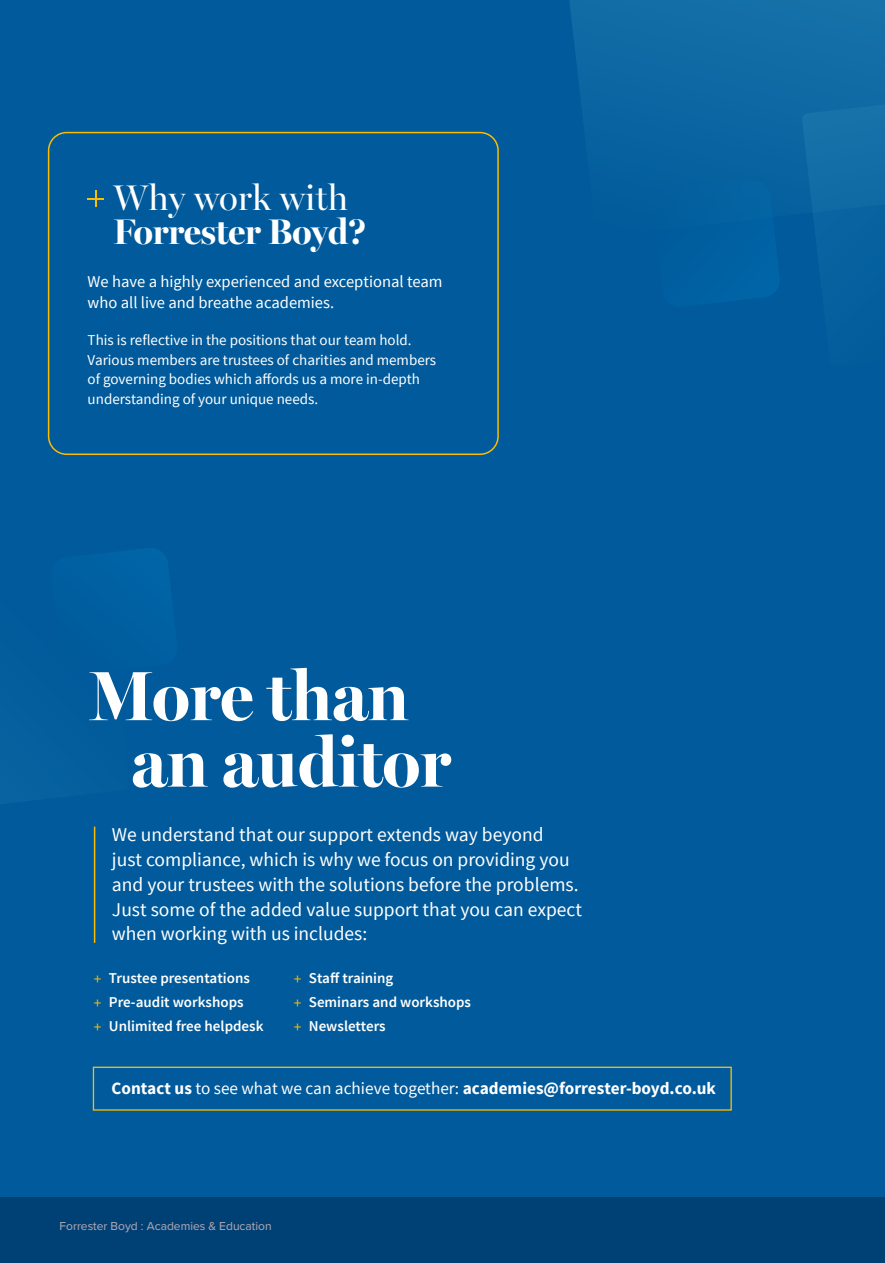
<style>
.page{position:relative;width:885px;height:1263px;background:#fff}
.page>*{position:absolute;margin:0;border:0;box-sizing:border-box;transform-origin:0 0}
.t1{font:700 70.2px/66.4px "Miller Banner";color:#fff;text-align:center}
.t2{font:700 35.85px "Miller Banner";color:#fff}
.t3{font:35.85px "Miller Banner";color:#fff}
.t4{font:19.5px/24.8px "Source Sans Pro";color:#fff}
.t5{font:700 17.1px "Source Sans Pro";color:#fff}
.t6{font:16.5px/21px "Source Sans Pro";color:#fff}
.t7{font:15px/19.5px "Source Sans Pro";color:#fff}
.t8{font:600 15px/24px "Source Sans Pro";color:#fff}
.t9{font:12px "Proxima Nova";color:#fff}
.s1{font-weight:400;font-size:15.3px;color:#fcbc00}
.s2{font-weight:400}
</style>
<div class="page">
<div style="left:0;top:0;width:884px;height:1263px;background:#005a9b"></div>
<svg style="left:131px;top:548px;width:39px;height:37px"></svg>
<div style="left:93px;top:1067px;width:638px;height:44px;border:1px solid #fcbc00"></div>
<hr style="left:94px;top:827px;width:1px;height:116px;background:#fcbc00">
<div style="left:48px;top:132px;width:450px;height:323px;border:2px solid #fcbc00;border-radius:18px"></div>
<svg style="left:87px;top:190px;width:17px;height:17px"></svg>
<div style="left:569px;top:0;width:315px;height:153px;background:#0f6aa4"></div>
<div style="left:744px;top:181px;width:35px;height:118px;background:#0063a3"></div>
<svg style="left:801px;top:85px;width:83px;height:137px"></svg>
<div style="left:0;top:1197px;width:884px;height:66px;background:#004175"></div>
<h2 class="t3" style="left:113px;top:177px;width:236px">Why work with</h2>
<h2 class="t2" style="left:113px;top:210px;width:254px">Forrester Boyd?</h2>
<p class="t6" style="left:88px;top:271px;width:356px">We have a highly experienced and exceptional team who all live and breathe academies.</p>
<p class="t7" style="left:88px;top:331px;width:350px">This is reflective in the positions that our team hold.<br>Various members are trustees of charities and members of governing bodies which affords us a more in-depth understanding of your unique needs.</p>
<h1 class="t1" style="left:89px;top:662px;width:363px">More than an auditor</h1>
<p class="t4" style="left:112px;top:823px;width:471px">We understand that our support extends way beyond<br>just compliance, which is why we focus on providing you and your trustees with the solutions before the problems.<br>Just some of the added value support that you can expect when working with us includes:</p>
<p class="t8" style="left:94px;top:966px;width:171px"><span class="s1">+</span> Trustee presentations<br><span class="s1">+</span> Pre-audit workshops<br><span class="s1">+</span> Unlimited free helpdesk</p>
<p class="t8" style="left:294px;top:966px;width:179px"><span class="s1">+</span> Staff training<br><span class="s1">+</span> Seminars and workshops <span class="s1">+</span> Newsletters</p>
<p class="t5" style="left:111px;top:1077px;width:606px">Contact us <span class="s2">to see what we can achieve together:</span> academies@forrester-boyd.co.uk</p>
<p class="t9" style="left:60px;top:1217px;width:213px">Forrester Boyd : Academies &amp; Education</p>
</div>
